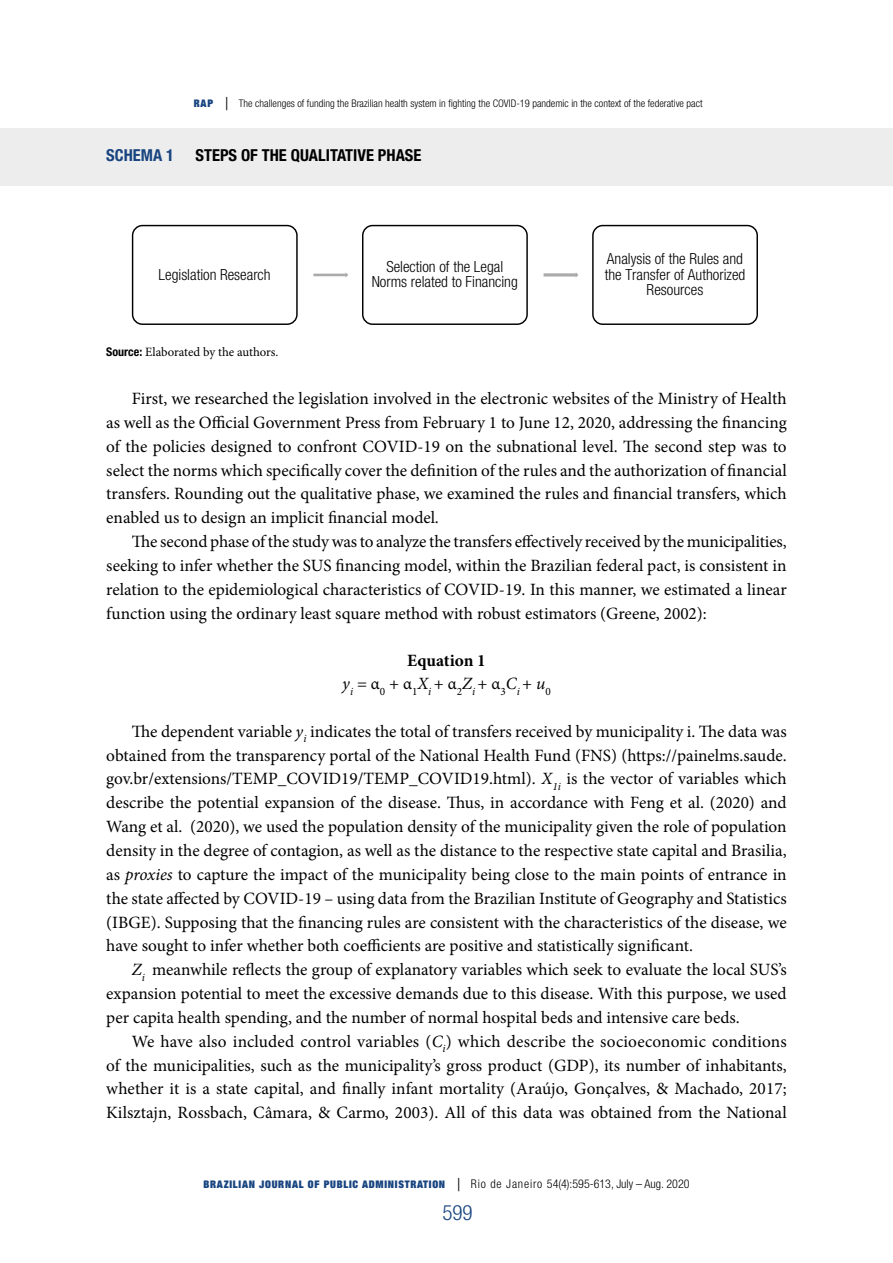
<style>
.page{position:relative;width:893px;height:1263px;background:#fff}
.page>*{position:absolute;margin:0;border:0;box-sizing:border-box;transform-origin:0 0}
.t1{font:300 condensed 21px "Helvetica Neue LT Std";color:#184480}
.t2{font:17.25px/23.9px "Minion Pro";color:#000;text-align:justify}
.t3{font:700 17.25px/22.5px "Minion Pro";letter-spacing:-.005em;color:#000;text-align:center}
.t4{font:700 condensed 16.5px "Helvetica Neue LT Std";color:#000}
.t5{font:700 condensed 16.5px "Helvetica Neue LT Std";color:#184480}
.t6{font:300 condensed 15.3px/15.6px "Helvetica Neue LT Std";color:#000;text-align:center}
.t7{font:12.75px "Minion Pro";letter-spacing:-.005em;color:#000}
.t8{font:300 condensed 12px "Helvetica Neue LT Std";color:#000}
.t9{font:300 condensed 10.5px "Helvetica Neue LT Std";color:#000}
.s1{font-family:"Helvetica Neue";font-weight:900;font-stretch:expanded;color:#184480}
.s2{font-size:18px}
.s3{font-family:"Helvetica Neue LT Std";font-weight:700;font-stretch:condensed;font-size:12px}
.s4{font-weight:400;font-style:italic}
.s5{font-weight:400}
.s6{font-style:italic}
.s7{font-family:"Helvetica Neue";font-weight:900;font-stretch:expanded;font-size:10.5px;color:#184480}
</style>
<div class="page">
<div style="left:0;top:128px;width:893px;height:58px;background:#ededed"></div>
<div style="left:132px;top:225px;width:166px;height:100px;border:1px solid #000;border-radius:10px"></div>
<svg style="left:313px;top:272px;width:35px;height:6px"></svg>
<div style="left:362px;top:225px;width:166px;height:100px;border:1px solid #000;border-radius:10px"></div>
<svg style="left:544px;top:272px;width:34px;height:5px"></svg>
<div style="left:592px;top:225px;width:166px;height:100px;border:1px solid #000;border-radius:10px"></div>
<p class="t9" style="left:194px;top:98px;width:510px"><span class="s1">RAP</span> <span class="s2">|</span> The challenges of funding the Brazilian health system in fighting the COVID-19 pandemic in the context of the federative pact</p>
<p class="t5" style="left:106px;top:145px;width:69px">SCHEMA 1</p>
<p class="t4" style="left:196px;top:145px;width:227px">STEPS OF THE QUALITATIVE PHASE</p>
<p class="t6" style="left:159px;top:266px;width:114px">Legislation Research</p>
<p class="t6" style="left:372px;top:258px;width:148px">Selection of the Legal<br>Norms related to Financing</p>
<p class="t6" style="left:605px;top:251px;width:142px">Analysis of the Rules and the Transfer of Authorized<br>Resources</p>
<p class="t7" style="left:106px;top:344px;width:174px"><span class="s3">Source:</span> Elaborated by the authors.</p>
<p class="t2" style="left:106px;top:387px;width:682px;text-indent:26px">First, we researched the legislation involved in the electronic websites of the Ministry of Health as well as the Official Government Press from February 1 to June 12, 2020, addressing the financing of the policies designed to confront COVID-19 on the subnational level. The second step was to select the norms which specifically cover the definition of the rules and the authorization of financial transfers. Rounding out the qualitative phase, we examined the rules and financial transfers, which enabled us to design an implicit financial model.</p>
<p class="t2" style="left:106px;top:530px;width:682px;text-indent:26px">The second phase of the study was to analyze the transfers effectively received by the municipalities, seeking to infer whether the SUS financing model, within the Brazilian federal pact, is consistent in relation to the epidemiological characteristics of COVID-19. In this manner, we estimated a linear function using the ordinary least square method with robust estimators (Greene, 2002):</p>
<p class="t3" style="left:342px;top:649px;width:210px">Equation 1<br><span class="s4">y</span><sub>i</sub> <span class="s5">= α</span><sub>0</sub> <span class="s5">+ α</span><sub>1</sub><span class="s4">X</span><sub>i</sub> <span class="s5">+ α</span><sub>2</sub><span class="s4">Z</span><sub>i</sub> <span class="s5">+ α</span><sub>3</sub><span class="s4">C</span><sub>i</sub> <span class="s5">+</span> <span class="s4">u</span><sub>0</sub></p>
<p class="t2" style="left:106px;top:719px;width:682px;text-indent:26px">The dependent variable <span class="s6">y</span><sub>i</sub> indicates the total of transfers received by municipality i. The data was obtained from the transparency portal of the National Health Fund (FNS) (https://painelms.saude. gov.br/extensions/TEMP_COVID19/TEMP_COVID19.html). <span class="s6">X</span><sub>1i</sub> is the vector of variables which describe the potential expansion of the disease. Thus, in accordance with Feng et al. (2020) and Wang et al. (2020), we used the population density of the municipality given the role of population density in the degree of contagion, as well as the distance to the respective state capital and Brasilia, as <span class="s6">proxies</span> to capture the impact of the municipality being close to the main points of entrance in the state affected by COVID-19 – using data from the Brazilian Institute of Geography and Statistics (IBGE). Supposing that the financing rules are consistent with the characteristics of the disease, we have sought to infer whether both coefficients are positive and statistically significant.</p>
<p class="t2" style="left:106px;top:958px;width:682px;text-indent:26px"><span class="s6">Z</span><sub>i</sub> meanwhile reflects the group of explanatory variables which seek to evaluate the local SUS’s expansion potential to meet the excessive demands due to this disease. With this purpose, we used per capita health spending, and the number of normal hospital beds and intensive care beds.</p>
<p class="t2" style="left:106px;top:1029px;width:682px;text-indent:26px">We have also included control variables (<span class="s6">C</span><sub>i</sub>) which describe the socioeconomic conditions of the municipalities, such as the municipality’s gross product (GDP), its number of inhabitants, whether it is a state capital, and finally infant mortality (Araújo, Gonçalves, &amp; Machado, 2017; Kilsztajn, Rossbach, Câmara, &amp; Carmo, 2003). All of this data was obtained from the National</p>
<p class="t8" style="left:203px;top:1176px;width:488px"><span class="s7">BRAZILIAN JOURNAL OF PUBLIC ADMINISTRATION</span> <span class="s2">|</span> Rio de Janeiro 54(4):595-613, July – Aug. 2020</p>
<p class="t1" style="left:442px;top:1200px;width:32px">599</p>
</div>
